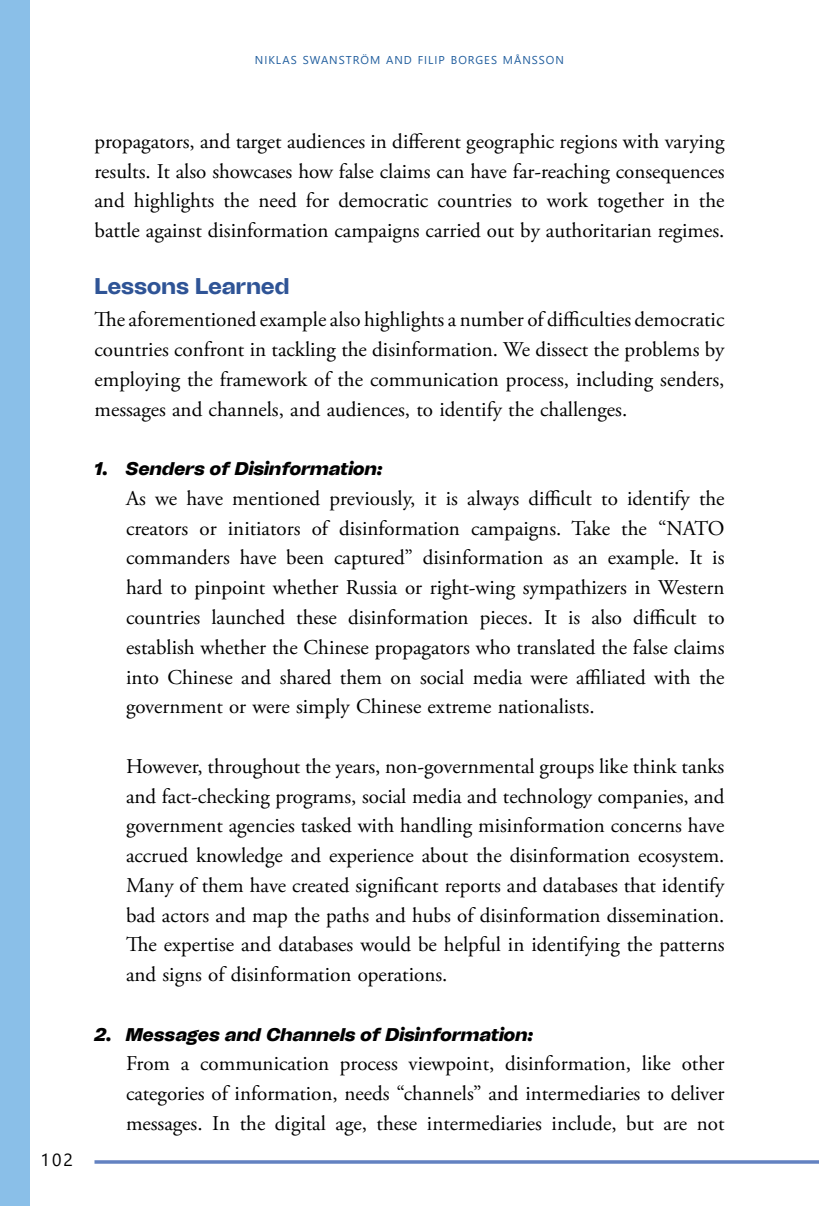
<style>
.page{position:relative;width:819px;height:1206px;background:#fff}
.page>*{position:absolute;margin:0;border:0;box-sizing:border-box;transform-origin:0 0}
.t1{font:800 22.75px "Tomato Grotesk";letter-spacing:.01em;color:#2f5496}
.t2{font:21px/29.8px "Adobe Garamond Pro";color:#000;text-align:justify}
.t3{font:italic 900 18.38px "Tomato Grotesk";letter-spacing:.01em;color:#000}
.t4{font:17.5px "Segoe UI";color:#000}
.t5{font:11.38px "Segoe UI";letter-spacing:.085em;color:#215e9e}
</style>
<div class="page">
<div style="left:0;top:0;width:30px;height:1206px;background:#8abfe8"></div>
<svg style="left:95px;top:1160px;width:723px;height:4px;background:#7691c8"></svg>
<p class="t5" style="left:255px;top:49px;width:311px">NIKLAS SWANSTRÖM AND FILIP BORGES MÅNSSON</p>
<p class="t4" style="left:40px;top:1144px;width:34px">102</p>
<p class="t2" style="left:94px;top:127px;width:631px">propagators, and target audiences in different geographic regions with varying results. It also showcases how false claims can have far-reaching consequences and highlights the need for democratic countries to work together in the battle against disinformation campaigns carried out by authoritarian regimes.</p>
<p class="t1" style="left:94px;top:271px;width:197px">Lessons Learned</p>
<p class="t2" style="left:94px;top:306px;width:631px">The aforementioned example also highlights a number of difficulties democratic countries confront in tackling the disinformation. We dissect the problems by employing the framework of the communication process, including senders, messages and channels, and audiences, to identify the challenges.</p>
<p class="t3" style="left:94px;top:457px;width:289px">1. Senders of Disinformation:</p>
<p class="t2" style="left:126px;top:484px;width:600px">As we have mentioned previously, it is always difficult to identify the creators or initiators of disinformation campaigns. Take the “NATO commanders have been captured” disinformation as an example. It is hard to pinpoint whether Russia or right-wing sympathizers in Western countries launched these disinformation pieces. It is also difficult to establish whether the Chinese propagators who translated the false claims into Chinese and shared them on social media were affiliated with the government or were simply Chinese extreme nationalists.</p>
<p class="t2" style="left:126px;top:752px;width:600px">However, throughout the years, non-governmental groups like think tanks and fact-checking programs, social media and technology companies, and government agencies tasked with handling misinformation concerns have accrued knowledge and experience about the disinformation ecosystem.<br>Many of them have created significant reports and databases that identify bad actors and map the paths and hubs of disinformation dissemination.<br>The expertise and databases would be helpful in identifying the patterns and signs of disinformation operations.</p>
<p class="t3" style="left:94px;top:1022px;width:440px">2. Messages and Channels of Disinformation:</p>
<p class="t2" style="left:126px;top:1049px;width:600px">From a communication process viewpoint, disinformation, like other categories of information, needs “channels” and intermediaries to deliver messages. In the digital age, these intermediaries include, but are not</p>
</div>
